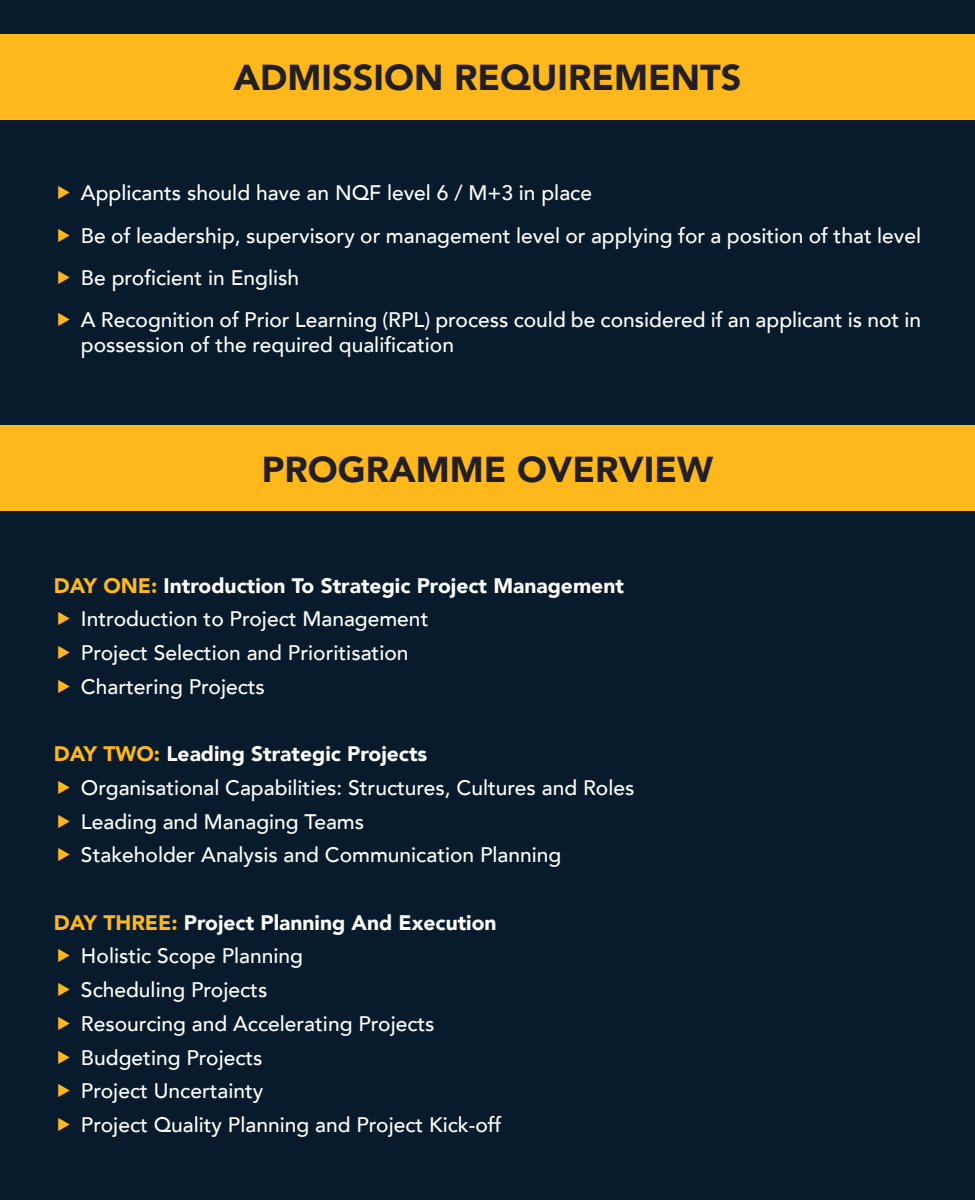
<style>
.page{position:relative;width:975px;height:1200px;background:#071b2c}
.page>*{position:absolute;margin:0;border:0;box-sizing:border-box;transform-origin:0 0}
.t1{font:900 36px "Avenir LT";color:#231f20}
.t2{font:500 21px/25.2px "Avenir LT";color:#fff}
.t3{font:900 21px "Avenir LT";color:#fff}
.s1{color:#ffb81c}
</style>
<div class="page">
<div style="left:0;top:34px;width:975px;height:85px;background:#ffb81c"></div>
<div style="left:0;top:426px;width:975px;height:85px;background:#ffb81c"></div>
<p class="t1" style="left:234px;top:56px;width:509px">ADMISSION REQUIREMENTS</p>
<p class="t2" style="left:81px;top:181px;width:513px">Applicants should have an NQF level 6 / M+3 in place</p>
<p class="t2" style="left:81px;top:223px;width:842px">Be of leadership, supervisory or management level or applying for a position of that level</p>
<p class="t2" style="left:81px;top:266px;width:220px">Be proficient in English</p>
<p class="t2" style="left:81px;top:308px;width:842px">A Recognition of Prior Learning (RPL) process could be considered if an applicant is not in possession of the required qualification</p>
<p class="t1" style="left:262px;top:447px;width:453px">PROGRAMME OVERVIEW</p>
<p class="t3" style="left:54px;top:573px;width:571px"><span class="s1">DAY ONE:</span> Introduction To Strategic Project Management</p>
<p class="t2" style="left:81px;top:607px;width:349px">Introduction to Project Management</p>
<p class="t2" style="left:81px;top:641px;width:329px">Project Selection and Prioritisation</p>
<p class="t2" style="left:81px;top:674px;width:185px">Chartering Projects</p>
<p class="t3" style="left:54px;top:741px;width:375px"><span class="s1">DAY TWO:</span> Leading Strategic Projects</p>
<p class="t2" style="left:81px;top:776px;width:555px">Organisational Capabilities: Structures, Cultures and Roles</p>
<p class="t2" style="left:81px;top:809px;width:285px">Leading and Managing Teams</p>
<p class="t2" style="left:81px;top:843px;width:482px">Stakeholder Analysis and Communication Planning</p>
<p class="t3" style="left:54px;top:910px;width:444px"><span class="s1">DAY THREE:</span> Project Planning And Execution</p>
<p class="t2" style="left:81px;top:944px;width:224px">Holistic Scope Planning</p>
<p class="t2" style="left:81px;top:978px;width:188px">Scheduling Projects</p>
<p class="t2" style="left:81px;top:1012px;width:355px">Resourcing and Accelerating Projects</p>
<p class="t2" style="left:81px;top:1045px;width:183px">Budgeting Projects</p>
<p class="t2" style="left:81px;top:1079px;width:184px">Project Uncertainty</p>
<p class="t2" style="left:81px;top:1113px;width:422px">Project Quality Planning and Project Kick-off</p>
</div>
